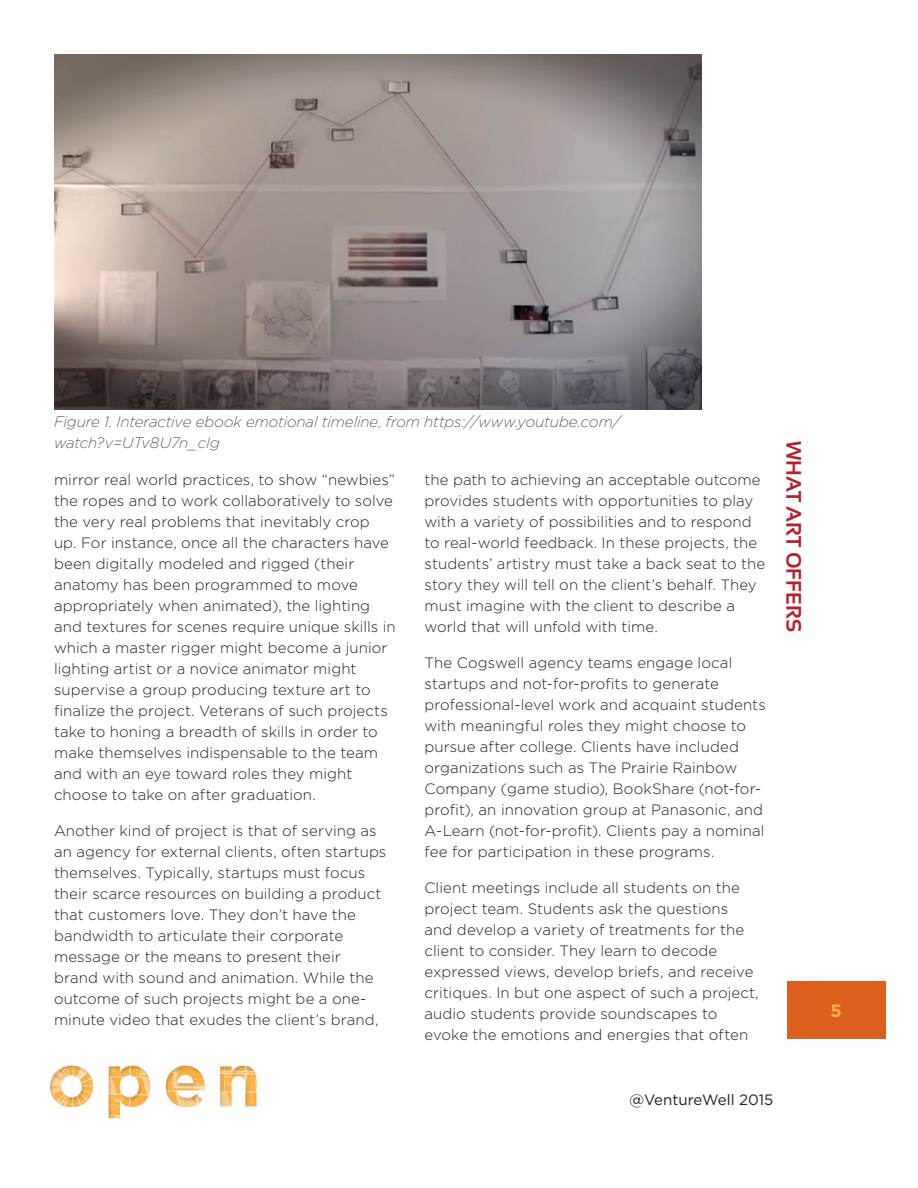
<style>
.page{position:relative;width:918px;height:1188px;background:#fff}
.page>*{position:absolute;margin:0;border:0;box-sizing:border-box;transform-origin:0 0}
.t1{font:700 21px "Sansation";color:#b61f2d}
.t2{font:700 18px "Gotham";color:#fbb142}
.t3{font:300 15px/21px "Gotham";letter-spacing:.005em;color:#231f20}
.t4{font:italic 200 15px/21px "Gotham";color:#231f20}
.t5{font:15px "Gotham";color:#231f20}
</style>
<div class="page">
<div style="left:787px;top:981px;width:99px;height:58px;background:#dc5f1c"></div>
<img style="left:50px;top:1065px;width:207px;height:54px">
<img style="left:54px;top:54px;width:648px;height:355px">
<p class="t4" style="left:54px;top:411px;width:568px">Figure 1. Interactive ebook emotional timeline, from https://www.youtube.com/ watch?v=UTv8U7n_cIg</p>
<p class="t3" style="left:54px;top:469px;width:343px">mirror real world practices, to show “newbies” the ropes and to work collaboratively to solve the very real problems that inevitably crop up. For instance, once all the characters have been digitally modeled and rigged (their anatomy has been programmed to move appropriately when animated), the lighting and textures for scenes require unique skills in which a master rigger might become a junior lighting artist or a novice animator might supervise a group producing texture art to finalize the project. Veterans of such projects take to honing a breadth of skills in order to make themselves indispensable to the team and with an eye toward roles they might choose to take on after graduation.</p>
<p class="t3" style="left:54px;top:820px;width:334px">Another kind of project is that of serving as an agency for external clients, often startups themselves. Typically, startups must focus their scarce resources on building a product that customers love. They don’t have the bandwidth to articulate their corporate message or the means to present their brand with sound and animation. While the outcome of such projects might be a one&shy;minute video that exudes the client’s brand,</p>
<p class="t3" style="left:424px;top:469px;width:342px">the path to achieving an acceptable outcome provides students with opportunities to play with a variety of possibilities and to respond to real-world feedback. In these projects, the students’ artistry must take a back seat to the story they will tell on the client’s behalf. They must imagine with the client to describe a world that will unfold with time.</p>
<p class="t3" style="left:424px;top:652px;width:343px">The Cogswell agency teams engage local startups and not-for-profits to generate professional-level work and acquaint students with meaningful roles they might choose to pursue after college. Clients have included organizations such as The Prairie Rainbow Company (game studio), BookShare (not-for&shy;profit), an innovation group at Panasonic, and A-Learn (not-for-profit). Clients pay a nominal fee for participation in these programs.</p>
<p class="t3" style="left:424px;top:877px;width:336px">Client meetings include all students on the project team. Students ask the questions and develop a variety of treatments for the client to consider. They learn to decode expressed views, develop briefs, and receive critiques. In but one aspect of such a project, audio students provide soundscapes to evoke the emotions and energies that often</p>
<h1 class="t1" style="left:806px;top:441px;width:192px;rotate:90deg">WHAT ART OFFERS</h1>
<p class="t5" style="left:629px;top:1091px;width:146px">@VentureWell 2015</p>
<p class="t2" style="left:830px;top:999px;width:13px">5</p>
</div>
